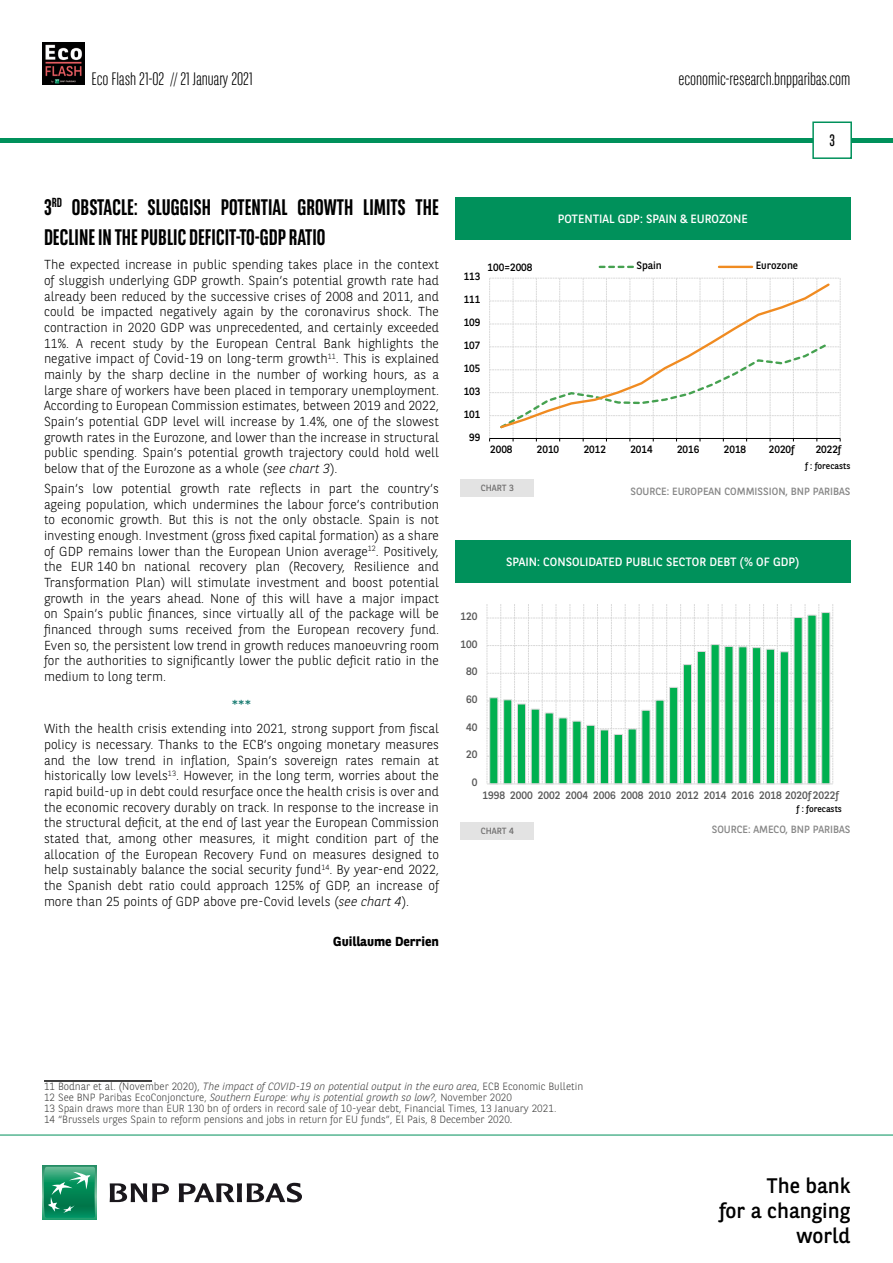
<style>
.page{position:relative;width:893px;height:1263px;background:#fff}
.page>*{position:absolute;margin:0;border:0;box-sizing:border-box;transform-origin:0 0}
.t1{font:700 22.5px/30.6px "BNPP Sans Condensed";color:#000}
.t2{font:21px/25.2px "BNPP Sans";color:#000;text-align:right}
.t3{font:300 18px "BNPP Sans Condensed";color:#000}
.t4{font:16.5px "BNPP Sans Condensed";color:#000}
.t5{font:300 13.05px/15.6px "BNPP Sans";color:#000;text-align:justify}
.t6{font:700 13.05px "BNPP Sans";color:#000}
.t7{font:13.05px "BNPP Sans";color:#15796f}
.t8{font:12px "BNPP Sans";color:#fff}
.t9{font:10.8px "BNPP Sans";letter-spacing:-.01em;color:#595959}
.t10{font:300 10.5px/11.1px "BNPP Sans";color:#3c3c3b}
.t11{font:10.5px "BNPP Sans";letter-spacing:-.01em;color:#000}
.t12{font:10.5px "BNPP Sans";color:#878787}
.t13{font:9px "BNPP Sans";color:#000}
.t14{font:9px "BNPP Sans";color:#706f6f}
.s1{font-style:italic}
.s2{font-family:"Calibri"}
</style>
<div class="page">
<hr style="left:1px;top:138px;width:892px;height:4px;background:#00915b">
<svg style="left:43px;top:1166px;width:53px;height:53px"></svg>
<svg style="left:44px;top:1167px;width:51px;height:51px;background:#26996e"></svg>
<svg style="left:110px;top:1183px;width:59px;height:19px"></svg>
<svg style="left:179px;top:1183px;width:123px;height:19px"></svg>
<hr style="left:0;top:1135px;width:893px;height:1px;background:#00915b">
<svg style="left:812px;top:121px;width:41px;height:38px"></svg>
<img style="left:43px;top:43px;width:42px;height:42px">
<hr style="left:44px;top:1080px;width:108px;height:2px;background:#000">
<svg style="left:489px;top:278px;width:352px;height:163px"></svg>
<svg style="left:498px;top:281px;width:334px;height:149px"></svg>
<svg style="left:600px;top:266px;width:33px;height:2px"></svg>
<hr style="left:719px;top:266px;width:33px;height:2px;background:#f08b21">
<div style="left:455px;top:198px;width:395px;height:42px;background:#00915b"></div>
<div style="left:461px;top:478px;width:73px;height:18px;background:#e3e3e3"></div>
<svg style="left:487px;top:604px;width:346px;height:179px"></svg>
<svg style="left:489px;top:612px;width:342px;height:173px"></svg>
<hr style="left:487px;top:783px;width:346px;height:1px;background:#d9d9d9">
<div style="left:455px;top:541px;width:395px;height:42px;background:#00915b"></div>
<div style="left:461px;top:821px;width:73px;height:18px;background:#e3e3e3"></div>
<h3 class="t3" style="left:91px;top:67px;width:163px">Eco Flash 21-02 // 21 January 2021</h3>
<h1 class="t1" style="left:44px;top:192px;width:396px">3<sup>RD</sup> OBSTACLE: SLUGGISH POTENTIAL GROWTH LIMITS THE<br>DECLINE IN THE PUBLIC DEFICIT-TO-GDP RATIO</h1>
<p class="t5" style="left:44px;top:256px;width:396px">The expected increase in public spending takes place in the context of sluggish underlying GDP growth. Spain’s potential growth rate had already been reduced by the successive crises of 2008 and 2011, and could be impacted negatively again by the coronavirus shock. The contraction in 2020 GDP was unprecedented, and certainly exceeded 11%. A recent study by the European Central Bank highlights the negative impact of Covid-19 on long-term growth<sup>11</sup>. This is explained mainly by the sharp decline in the number of working hours, as a large share of workers have been placed in temporary unemployment.<br>According to European Commission estimates, between 2019 and 2022, Spain’s potential GDP level will increase by 1.4%, one of the slowest growth rates in the Eurozone, and lower than the increase in structural public spending. Spain’s potential growth trajectory could hold well below that of the Eurozone as a whole (<span class="s1">see chart 3</span>).</p>
<p class="t5" style="left:44px;top:480px;width:396px">Spain’s low potential growth rate reflects in part the country’s ageing population, which undermines the labour force’s contribution to economic growth. But this is not the only obstacle. Spain is not investing enough. Investment (gross fixed capital formation) as a share of GDP remains lower than the European Union average<sup>12</sup>. Positively, the EUR 140 bn national recovery plan (Recovery, Resilience and Transformation Plan) will stimulate investment and boost potential growth in the years ahead. None of this will have a major impact on Spain’s public finances, since virtually all of the package will be financed through sums received from the European recovery fund.<br>Even so, the persistent low trend in growth reduces manoeuvring room for the authorities to significantly lower the public deficit ratio in the medium to long term.</p>
<p class="t7" style="left:232px;top:696px;width:21px">***</p>
<p class="t5" style="left:44px;top:720px;width:396px">With the health crisis extending into 2021, strong support from fiscal policy is necessary. Thanks to the ECB’s ongoing monetary measures and the low trend in inflation, Spain’s sovereign rates remain at historically low levels<sup>13</sup>. However, in the long term, worries about the rapid build-up in debt could resurface once the health crisis is over and the economic recovery durably on track. In response to the increase in the structural deficit, at the end of last year the European Commission stated that, among other measures, it might condition part of the allocation of the European Recovery Fund on measures designed to help sustainably balance the social security fund<sup>14</sup>. By year-end 2022, the Spanish debt ratio could approach 125% of GDP, an increase of more than 25 points of GDP above pre-Covid levels (<span class="s1">see chart 4</span>).</p>
<p class="t6" style="left:333px;top:932px;width:107px">Guillaume Derrien</p>
<h3 class="t3" style="left:678px;top:67px;width:174px">economic-research.bnpparibas.com</h3>
<p class="t4" style="left:829px;top:130px;width:7px">3</p>
<p class="t8" style="left:558px;top:211px;width:191px">POTENTIAL GDP: SPAIN &amp; EUROZONE</p>
<p class="t11" style="left:464px;top:269px;width:18px">113</p>
<p class="t11" style="left:464px;top:292px;width:18px">111</p>
<p class="t11" style="left:464px;top:315px;width:18px">109</p>
<p class="t11" style="left:464px;top:338px;width:18px">107</p>
<p class="t11" style="left:464px;top:361px;width:18px">105</p>
<p class="t11" style="left:464px;top:384px;width:18px">103</p>
<p class="t11" style="left:464px;top:407px;width:18px">101</p>
<p class="t11" style="left:469px;top:430px;width:13px">99</p>
<p class="t11" style="left:487px;top:260px;width:46px">100=2008</p>
<p class="t11" style="left:636px;top:258px;width:27px">Spain</p>
<p class="t11" style="left:756px;top:258px;width:44px">Eurozone</p>
<p class="t11" style="left:490px;top:443px;width:24px">2008</p>
<p class="t11" style="left:537px;top:443px;width:24px">2010</p>
<p class="t11" style="left:584px;top:443px;width:24px">2012</p>
<p class="t11" style="left:630px;top:443px;width:24px">2014</p>
<p class="t11" style="left:677px;top:443px;width:24px">2016</p>
<p class="t11" style="left:724px;top:443px;width:24px">2018</p>
<p class="t11" style="left:769px;top:443px;width:27px">2020f</p>
<p class="t11" style="left:816px;top:443px;width:27px">2022f</p>
<p class="t14" style="left:481px;top:482px;width:35px">CHART 3</p>
<p class="t13" style="left:805px;top:460px;width:47px">f : forecasts</p>
<p class="t12" style="left:630px;top:484px;width:222px">SOURCE: EUROPEAN COMMISSION, BNP PARIBAS</p>
<p class="t9" style="left:460px;top:609px;width:19px">120</p>
<p class="t9" style="left:460px;top:637px;width:19px">100</p>
<p class="t9" style="left:466px;top:664px;width:13px">80</p>
<p class="t9" style="left:466px;top:692px;width:13px">60</p>
<p class="t9" style="left:466px;top:720px;width:13px">40</p>
<p class="t9" style="left:466px;top:747px;width:13px">20</p>
<p class="t9" style="left:472px;top:775px;width:7px">0</p>
<p class="t8" style="left:506px;top:554px;width:295px">SPAIN: CONSOLIDATED PUBLIC SECTOR DEBT (% OF GDP)</p>
<p class="t9" style="left:482px;top:788px;width:358px">1998 2000 2002 2004 2006 2008 2010 2012 2014 2016 2018 2020f 2022f</p>
<p class="t13" style="left:796px;top:803px;width:47px">f : forecasts</p>
<p class="t14" style="left:481px;top:825px;width:35px">CHART 4</p>
<p class="t12" style="left:712px;top:822px;width:140px">SOURCE: AMECO, BNP PARIBAS</p>
<p class="t10" style="left:44px;top:1080px;width:541px">11 Bodnar et al. (November 2020), <span class="s1">The impact of COVID-19 on potential output in the euro area</span>, ECB Economic Bulletin 12 See BNP Paribas EcoConjoncture, <span class="s1">Southern Europe: why is potential growth so low?,</span> November 2020<br>13 Spain draws more than EUR 130 bn of orders in record sale of 10-year debt, Financial Times, 13 January 2021.<br>14 “Brussels urges Spain to reform pensions and jobs in return for EU funds”, El Pais, 8 December 2020<span class="s2">.</span></p>
<h2 class="t2" style="left:719px;top:1172px;width:133px">The bank<br>for a changing world</h2>
</div>
